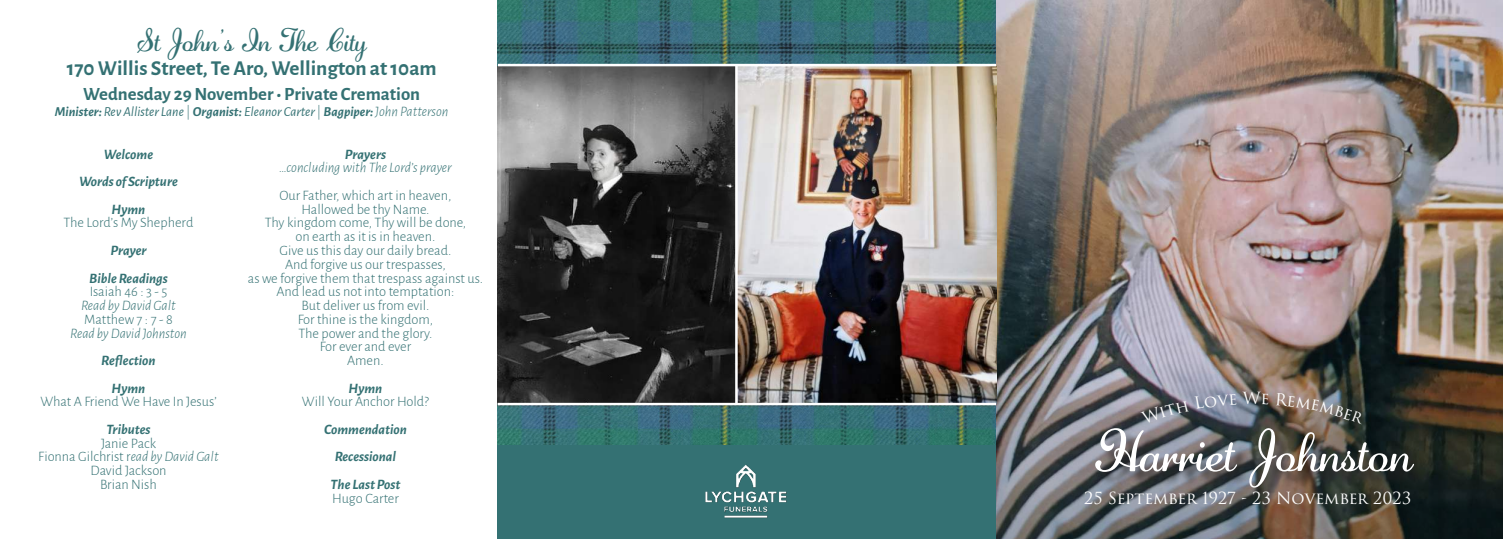
<style>
.page{position:relative;width:1503px;height:539px;background:#fff}
.page>*{position:absolute;margin:0;border:0;box-sizing:border-box;transform-origin:0 0}
.t1{font:55px "Adage Script JF";color:#fff}
.t2{font:30px "Adage Script JF";color:#347173}
.t3{font:700 21.25px "Alegreya Sans";color:#347173}
.t4{font:700 18.75px "Alegreya Sans";color:#347173}
.t5{font:16.25px "Trajan Pro 3";color:#fff}
.t6{font:300 14.38px/13.8px "Alegreya Sans";color:#347173;text-align:center}
.t7{font:italic 700 14.38px/27.5px "Alegreya Sans";color:#347173;text-align:center}
.t8{font:italic 300 14.38px "Alegreya Sans";color:#347173}
.t9{font:italic 13.75px "Alegreya Sans";color:#347173}
.s1{font-weight:700}
.s2{font-weight:300;font-style:normal}
.s3{font-weight:300;font-size:14.38px}
.s4{font-style:italic}
</style>
<div class="page">
<div style="left:497px;top:444px;width:499px;height:95px;background:#347173"></div>
<img style="left:497px;top:0;width:499px;height:444px">
<img style="left:996px;top:0;width:506px;height:342px">
<img style="left:996px;top:342px;width:506px;height:197px">
<div style="left:1097px;top:430px;width:332px;height:73px;background:#221f1f;opacity:.75"></div>
<img style="left:497px;top:66px;width:499px;height:337px">
<img style="left:705px;top:464px;width:82px;height:54px">
<hr style="left:497px;top:403px;width:499px;height:2px;background:#fff">
<hr style="left:498px;top:64px;width:498px;height:2px;background:#fff">
<hr style="left:735px;top:65px;width:2px;height:338px;background:#fff">
<svg style="left:1140px;top:394px;width:96px;height:30px;background:#707481"></svg>
<svg style="left:1261px;top:393px;width:7px;height:11px"></svg>
<svg style="left:1275px;top:392px;width:90px;height:32px;background:#696158"></svg>
<h2 class="t2" style="left:137px;top:27px;width:231px">St John’s In The City</h2>
<h3 class="t3" style="left:67px;top:60px;width:371px">170 Willis Street, Te Aro, Wellington at 10am</h3>
<h3 class="t4" style="left:83px;top:87px;width:338px">Wednesday 29 November • Private Cremation</h3>
<p class="t9" style="left:55px;top:103px;width:395px"><span class="s1">Minister:</span> Rev Allister Lane <span class="s2">|</span> <span class="s1">Organist:</span> Eleanor Carter <span class="s2">|</span> <span class="s1">Bagpiper:</span> <span class="s3">John Patterson</span></p>
<p class="t7" style="left:79px;top:141px;width:100px">Welcome<br>Words of Scripture<br>Hymn</p>
<p class="t6" style="left:64px;top:217px;width:131px">The Lord’s My Shepherd</p>
<p class="t7" style="left:89px;top:237px;width:80px">Prayer<br>Bible Readings</p>
<p class="t6" style="left:90px;top:285px;width:79px">Isaiah 46 : 3 - 5</p>
<p class="t8" style="left:81px;top:300px;width:96px">Read by David Galt</p>
<p class="t6" style="left:84px;top:313px;width:90px">Matthew 7 : 7 - 8</p>
<p class="t8" style="left:70px;top:327px;width:118px">Read by David Johnston</p>
<p class="t7" style="left:101px;top:345px;width:56px">Reflection<br>Hymn</p>
<p class="t6" style="left:40px;top:395px;width:177px">What A Friend We Have In Jesus’</p>
<p class="t7" style="left:106px;top:416px;width:45px">Tributes</p>
<p class="t6" style="left:38px;top:437px;width:182px">Janie Pack<br>Fionna Gilchrist r<span class="s4">ead by David Galt<br></span>David Jackson<br>Brian Nish</p>
<p class="t7" style="left:345px;top:141px;width:43px">Prayers</p>
<p class="t8" style="left:279px;top:162px;width:174px">…concluding with The Lord’s prayer</p>
<p class="t6" style="left:248px;top:189px;width:237px">Our Father, which art in heaven,<br>Hallowed be thy Name.<br>Thy kingdom come, Thy will be done,<br>on earth as it is in heaven.<br>Give us this day our daily bread.<br>And forgive us our trespasses,<br>as we forgive them that trespass against us.<br>And lead us not into temptation:<br>But deliver us from evil.<br>For thine is the kingdom,<br>The power and the glory.<br>For ever and ever<br>Amen.</p>
<p class="t7" style="left:348px;top:375px;width:35px">Hymn</p>
<p class="t6" style="left:302px;top:395px;width:128px">Will Your Anchor Hold?</p>
<p class="t7" style="left:324px;top:416px;width:84px">Commendation<br>Recessional<br>The Last Post</p>
<p class="t6" style="left:332px;top:492px;width:68px">Hugo Carter</p>
<p class="t5" style="left:1242px;top:389px;width:19px">W</p>
<h1 class="t1" style="left:1094px;top:427px;width:319px">Harriet Johnston</h1>
<p class="t5" style="left:1084px;top:489px;width:328px">25 September 1927 - 23 November 2023</p>
</div>
